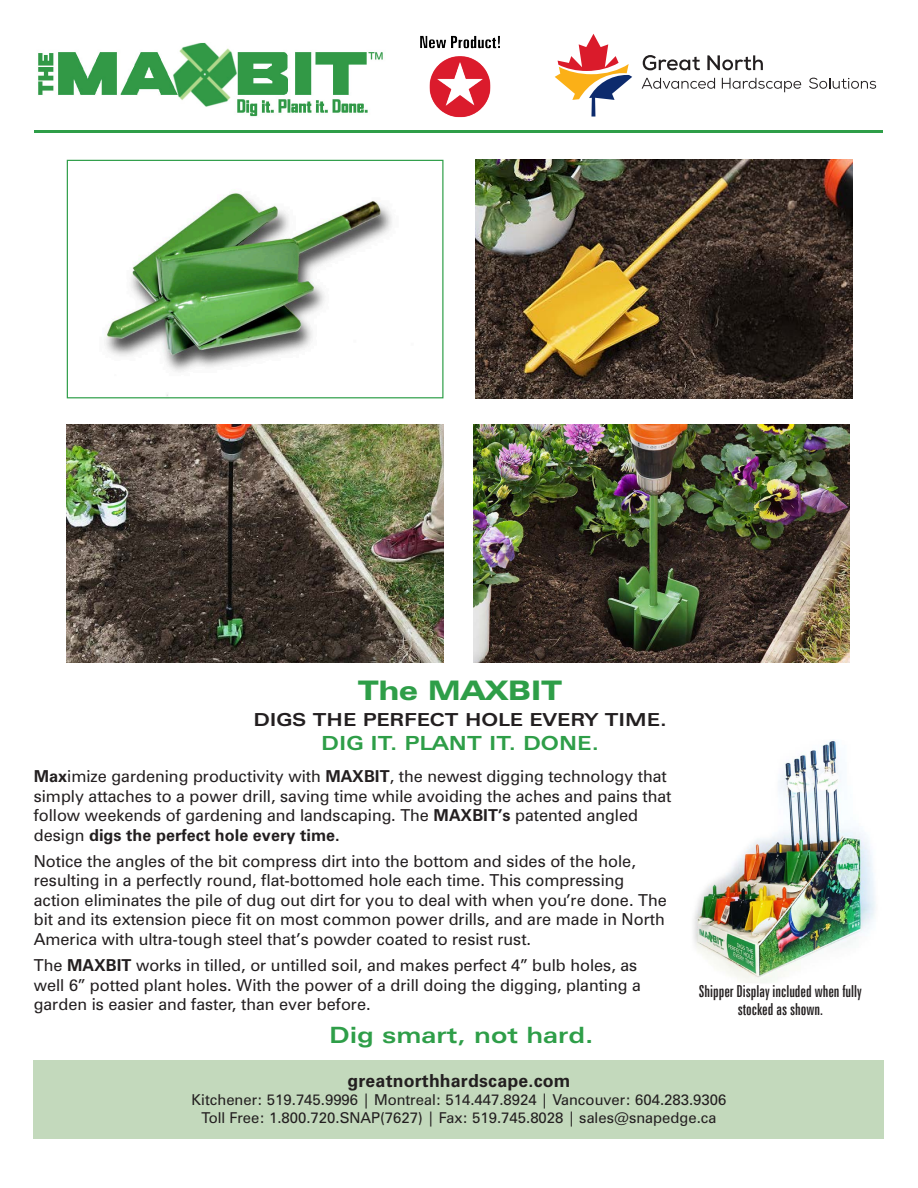
<style>
.page{position:relative;width:918px;height:1188px;background:#fff}
.page>*{position:absolute;margin:0;border:0;box-sizing:border-box;transform-origin:0 0}
.t1{font:900 expanded 27px "Zurich BT";color:#2e9e48}
.t2{font:700 expanded 22.5px "Zurich BT";color:#2e9e48}
.t3{font:700 expanded 19.5px "Zurich BT";color:#2e9e48}
.t4{font:700 expanded 18px "Zurich BT";color:#231f20}
.t5{font:700 18px "Zurich BT";letter-spacing:.01em;color:#231f20}
.t6{font:16.5px/19.5px "Zurich BT";color:#231f20}
.t7{font:extra-condensed 16.5px/18px "Zurich BT";color:#231f20;text-align:center}
.t8{font:15px/18px "Zurich BT";color:#231f20;text-align:center}
.s1{font-weight:700}
</style>
<div class="page">
<svg style="left:555px;top:34px;width:77px;height:83px"></svg>
<svg style="left:643px;top:55px;width:57px;height:15px"></svg>
<svg style="left:707px;top:55px;width:56px;height:15px"></svg>
<svg style="left:642px;top:78px;width:73px;height:11px"></svg>
<svg style="left:722px;top:78px;width:79px;height:14px"></svg>
<svg style="left:809px;top:78px;width:67px;height:11px"></svg>
<img style="left:38px;top:43px;width:345px;height:74px">
<img style="left:421px;top:35px;width:79px;height:83px">
<img style="left:476px;top:160px;width:377px;height:238px">
<img style="left:67px;top:424px;width:376px;height:239px">
<img style="left:473px;top:424px;width:377px;height:239px">
<img style="left:105px;top:193px;width:287px;height:203px">
<div style="left:67px;top:160px;width:376px;height:238px;border:1px solid #2e9e48"></div>
<img style="left:693px;top:740px;width:183px;height:243px">
<div style="left:34px;top:1060px;width:850px;height:79px;background:#c3d9bc"></div>
<hr style="left:34px;top:130px;width:849px;height:3px;background:#2e9e48">
<p class="t1" style="left:358px;top:675px;width:206px">The MAXBIT</p>
<p class="t4" style="left:253px;top:709px;width:415px">DIGS THE PERFECT HOLE EVERY TIME.</p>
<p class="t3" style="left:321px;top:732px;width:279px">DIG IT. PLANT IT. DONE.</p>
<p class="t6" style="left:34px;top:766px;width:639px"><span class="s1">Max</span>imize gardening productivity with <span class="s1">MAXBIT</span>, the newest digging technology that simply attaches to a power drill, saving time while avoiding the aches and pains that follow weekends of gardening and landscaping. The <span class="s1">MAXBIT’s</span> patented angled design <span class="s1">digs the perfect hole every time.</span></p>
<p class="t6" style="left:34px;top:851px;width:635px">Notice the angles of the bit compress dirt into the bottom and sides of the hole, resulting in a perfectly round, flat-bottomed hole each time. This compressing action eliminates the pile of dug out dirt for you to deal with when you’re done. The bit and its extension piece fit on most common power drills, and are made in North America with ultra-tough steel that’s powder coated to resist rust.</p>
<p class="t6" style="left:34px;top:955px;width:609px">The <span class="s1">MAXBIT</span> works in tilled, or untilled soil, and makes perfect 4” bulb holes, as well 6” potted plant holes. With the power of a drill doing the digging, planting a garden is easier and faster, than ever before.</p>
<p class="t2" style="left:329px;top:1021px;width:266px">Dig smart, not hard.</p>
<p class="t7" style="left:699px;top:982px;width:164px">Shipper Display included when fully stocked as shown.</p>
<p class="t5" style="left:348px;top:1069px;width:224px">greatnorthhardscape.com</p>
<p class="t8" style="left:192px;top:1090px;width:536px">Kitchener: 519.745.9996 | Montreal: 514.447.8924 | Vancouver: 604.283.9306<br>Toll Free: 1.800.720.SNAP(7627) | Fax: 519.745.8028 | sales@snapedge.ca</p>
</div>
